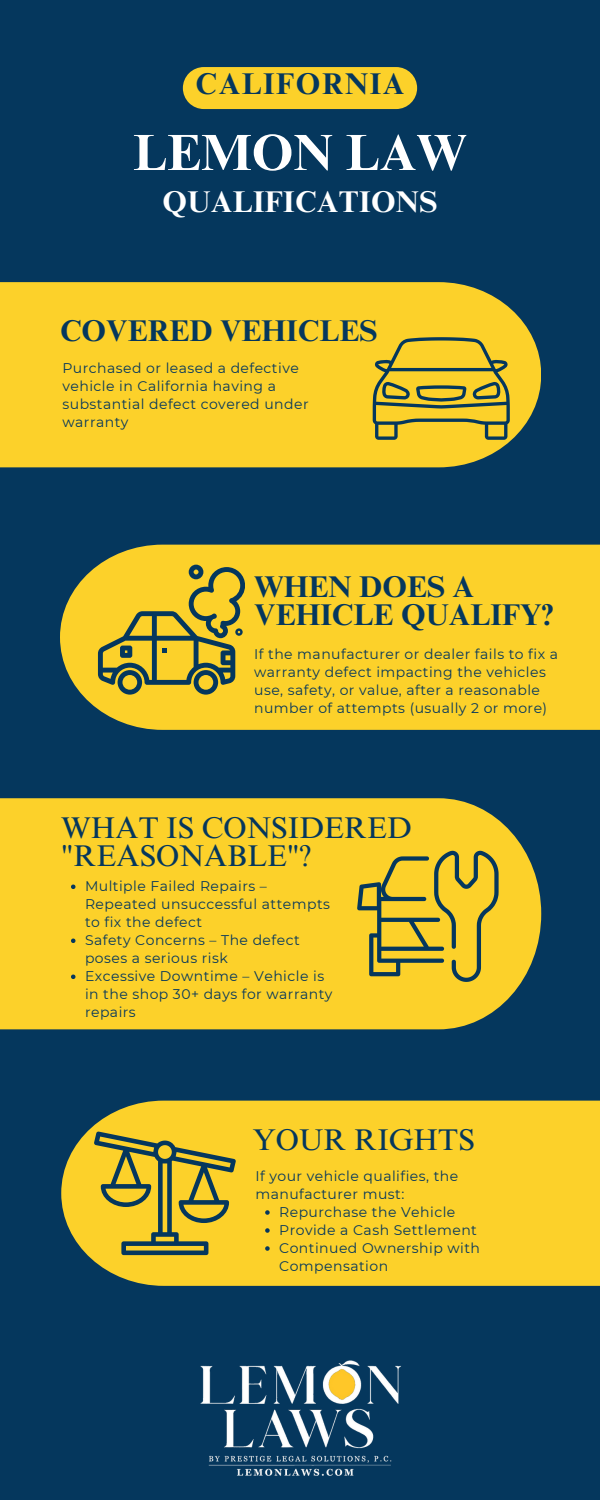
<style>
.page{position:relative;width:600px;height:1500px;background:#05375d}
.page>*{position:absolute;margin:0;border:0;box-sizing:border-box;transform-origin:0 0}
.t1{font:700 51px "Times NRMT Pro";color:#fff}
.t2{font:700 30px/28.5px "Times NRMT Pro";color:#05375d}
.t3{font:30px/28.5px "Times NRMT Pro";color:#05375d}
.t4{font:700 30px "Times NRMT Pro";letter-spacing:.01em;color:#fff}
.t5{font:700 30px "Times NRMT Pro";letter-spacing:.05em;color:#05375d}
.t6{font:14px/18px "Montserrat";letter-spacing:.035em;color:#05375d}
</style>
<div class="page">
<div style="left:0;top:282px;width:541px;height:185px;background:#fcd12a"></div>
<div style="left:0;top:798px;width:541px;height:231px;background:#fcd12a"></div>
<div style="left:60px;top:545px;width:540px;height:185px;background:#fcd12a"></div>
<div style="left:61px;top:1101px;width:539px;height:185px;background:#fcd12a"></div>
<svg style="left:98px;top:565px;width:147px;height:129px"></svg>
<svg style="left:357px;top:851px;width:142px;height:131px"></svg>
<svg style="left:94px;top:1132px;width:142px;height:123px"></svg>
<svg style="left:373px;top:337px;width:137px;height:103px"></svg>
<img style="left:200px;top:1360px;width:201px;height:116px">
<div style="left:183px;top:67px;width:234px;height:42px;background:#fcd12a"></div>
<svg style="left:71px;top:885px;width:4px;height:4px"></svg>
<svg style="left:71px;top:939px;width:4px;height:4px"></svg>
<svg style="left:71px;top:975px;width:4px;height:4px"></svg>
<svg style="left:265px;top:1210px;width:5px;height:5px"></svg>
<svg style="left:265px;top:1228px;width:5px;height:5px"></svg>
<svg style="left:265px;top:1246px;width:5px;height:5px"></svg>
<p class="t5" style="left:196px;top:73px;width:210px">CALIFORNIA</p>
<h2 class="t1" style="left:133px;top:133px;width:335px">LEMON LAW</h2>
<p class="t4" style="left:162px;top:190px;width:277px">QUALIFICATIONS</p>
<h1 class="t2" style="left:60px;top:321px;width:319px">COVERED VEHICLES</h1>
<h2 class="t6" style="left:62px;top:359px;width:248px">Purchased or leased a defective vehicle in California having a substantial defect covered under warranty</h2>
<h2 class="t2" style="left:254px;top:576px;width:301px">WHEN DOES A<br>VEHICLE QUALIFY?</h2>
<p class="t6" style="left:254px;top:645px;width:305px">If the manufacturer or dealer fails to fix a warranty defect impacting the vehicles use, safety, or value, after a reasonable number of attempts (usually 2 or more)</p>
<p class="t3" style="left:61px;top:817px;width:352px">WHAT IS CONSIDERED "REASONABLE"?</p>
<h3 class="t6" style="left:85px;top:877px;width:246px">Multiple Failed Repairs –<br>Repeated unsuccessful attempts to fix the defect</h3>
<p class="t6" style="left:85px;top:931px;width:216px">Safety Concerns – The defect poses a serious risk</p>
<p class="t6" style="left:85px;top:967px;width:249px">Excessive Downtime – Vehicle is in the shop 30+ days for warranty repairs</p>
<h2 class="t3" style="left:253px;top:1129px;width:224px">YOUR RIGHTS</h2>
<p class="t6" style="left:255px;top:1167px;width:204px">If your vehicle qualifies, the manufacturer must:</p>
<p class="t6" style="left:279px;top:1203px;width:178px">Repurchase the Vehicle</p>
<p class="t6" style="left:279px;top:1221px;width:199px">Provide a Cash Settlement</p>
<h3 class="t6" style="left:279px;top:1239px;width:202px">Continued Ownership with<br>Compensation</h3>
</div>
